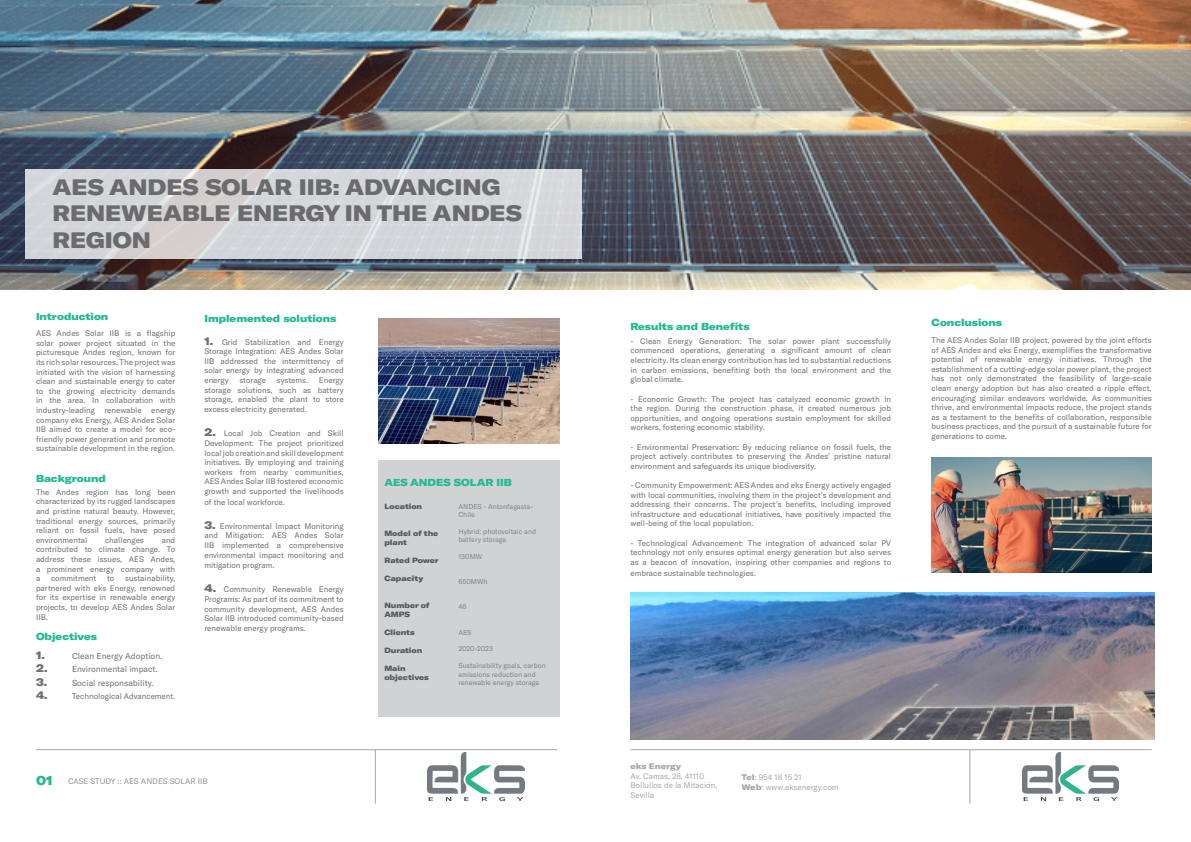
<style>
.page{position:relative;width:1191px;height:842px;background:#fff}
.page>*{position:absolute;margin:0;border:0;box-sizing:border-box;transform-origin:0 0}
.t1{font:900 expanded 22px/26.4px "GT America";color:#6b6b6e}
.t2{font:900 expanded 13px "GT America";color:#22b993}
.t3{font:900 expanded 11px "GT America";color:#6f7073}
.t4{font:900 expanded 10px "GT America";color:#22b993}
.t5{font:8.5px "GT America";color:#6f7073}
.t6{font:8px/9.6px "GT America";color:#6f7073;text-align:justify}
.t7{font:8px/9.6px "GT America";color:#a8a9ad}
.t8{font:8px "GT America";color:#939598}
.t9{font:900 expanded 8px "GT America";color:#a8a9ad}
.t10{font:900 expanded 7.5px/9px "GT America";color:#57585a}
.t11{font:7px/8.4px "GT America";color:#808285}
.s1{font-weight:900;font-stretch:expanded;font-size:11px}
.s2{font-weight:900;font-stretch:expanded}
</style>
<div class="page">
<img style="left:0;top:0;width:1190px;height:289px">
<svg style="left:25px;top:169px;width:556px;height:90px;background:#d5d6da"></svg>
<img style="left:378px;top:318px;width:181px;height:125px">
<div style="left:378px;top:460px;width:181px;height:257px;background:#d1d2d4"></div>
<hr style="left:36px;top:749px;width:521px;height:1px;background:#a8a9ad">
<hr style="left:375px;top:750px;width:1px;height:54px;background:#a8a9ad">
<img style="left:427px;top:752px;width:97px;height:49px">
<img style="left:630px;top:593px;width:525px;height:147px">
<hr style="left:630px;top:749px;width:521px;height:1px;background:#a8a9ad">
<hr style="left:969px;top:750px;width:1px;height:54px;background:#a8a9ad">
<img style="left:1022px;top:752px;width:96px;height:49px">
<img style="left:931px;top:457px;width:220px;height:115px">
<p class="t1" style="left:52px;top:173px;width:471px">AES ANDES SOLAR IIB: ADVANCING<br>RENEWEABLE ENERGY IN THE ANDES<br>REGION</p>
<p class="t4" style="left:36px;top:310px;width:74px">Introduction</p>
<p class="t6" style="left:36px;top:329px;width:141px">AES Andes Solar IIB is a flagship solar power project situated in the picturesque Andes region, known for its rich solar resources. The project was initiated with the vision of harnessing clean and sustainable energy to cater to the growing electricity demands in the area. In collaboration with industry-leading renewable energy company eks Energy, AES Andes Solar IIB aimed to create a model for eco&shy;friendly power generation and promote sustainable development in the region.</p>
<p class="t4" style="left:36px;top:472px;width:71px">Background</p>
<p class="t6" style="left:36px;top:487px;width:141px">The Andes region has long been characterized by its rugged landscapes and pristine natural beauty. However, traditional energy sources, primarily reliant on fossil fuels, have posed environmental</p>
<p class="t6" style="left:36px;top:535px;width:141px;text-indent:126px">and contributed to climate change. To address these issues, AES Andes, a prominent energy company with a</p>
<p class="t6" style="left:105px;top:535px;width:40px">challenges</p>
<p class="t6" style="left:36px;top:574px;width:141px;text-indent:89px">sustainability, partnered with eks Energy, renowned for its expertise in renewable energy projects, to develop AES Andes Solar IIB.</p>
<p class="t4" style="left:36px;top:630px;width:62px">Objectives</p>
<p class="t3" style="left:36px;top:648px;width:11px">1.</p>
<p class="t5" style="left:72px;top:651px;width:92px">Clean Energy Adoption.</p>
<p class="t5" style="left:36px;top:664px;width:123px"><span class="s1">2.</span> Environmental impact.</p>
<p class="t5" style="left:36px;top:678px;width:119px"><span class="s1">3.</span> Social responsability.</p>
<p class="t6" style="left:36px;top:691px;width:141px"><span class="s1">4.</span> Technological Advancement.</p>
<p class="t6" style="left:51px;top:574px;width:47px">commitment</p>
<p class="t6" style="left:107px;top:574px;width:9px">to</p>
<p class="t4" style="left:204px;top:312px;width:133px">Implemented solutions</p>
<p class="t6" style="left:204px;top:337px;width:141px"><span class="s1">1.</span> Grid Stabilization and Energy Storage Integration: AES Andes Solar IIB addressed the intermittency of solar energy by integrating advanced energy</p>
<p class="t6" style="left:204px;top:375px;width:141px;text-indent:114px">Energy storage solutions, such as battery storage, enabled the plant to store excess electricity generated.</p>
<p class="t6" style="left:204px;top:429px;width:141px"><span class="s1">2.</span> Local Job Creation and Skill Development: The project prioritized local job creation and skill development initiatives. By employing and training workers from nearby communities, AES Andes Solar IIB fostered economic growth and supported the livelihoods</p>
<p class="t6" style="left:204px;top:497px;width:82px">of the local workforce.</p>
<p class="t6" style="left:204px;top:521px;width:141px"><span class="s1">3.</span> Environmental Impact Monitoring and Mitigation: AES Andes Solar IIB implemented a comprehensive environmental impact monitoring and</p>
<p class="t6" style="left:204px;top:561px;width:72px">mitigation program.</p>
<p class="t6" style="left:204px;top:585px;width:141px"><span class="s1">4.</span> Community Renewable Energy Programs: As part of its commitment to community development, AES Andes Solar IIB introduced community-based renewable energy programs.</p>
<p class="t6" style="left:239px;top:375px;width:28px">storage</p>
<p class="t6" style="left:277px;top:375px;width:33px">systems.</p>
<p class="t2" style="left:36px;top:772px;width:18px">01</p>
<p class="t8" style="left:68px;top:777px;width:141px">CASE STUDY :: AES ANDES SOLAR IIB</p>
<p class="t4" style="left:384px;top:476px;width:129px">AES ANDES SOLAR IIB</p>
<p class="t10" style="left:384px;top:502px;width:39px">Location</p>
<p class="t10" style="left:384px;top:529px;width:55px">Model of the plant</p>
<p class="t10" style="left:384px;top:556px;width:56px">Rated Power</p>
<p class="t10" style="left:384px;top:574px;width:40px">Capacity</p>
<p class="t10" style="left:384px;top:601px;width:47px">Number of</p>
<p class="t10" style="left:384px;top:610px;width:27px">AMPS</p>
<p class="t10" style="left:384px;top:628px;width:32px">Clients</p>
<p class="t10" style="left:384px;top:646px;width:39px">Duration</p>
<p class="t10" style="left:384px;top:664px;width:23px">Main</p>
<p class="t10" style="left:384px;top:673px;width:46px">objectives</p>
<p class="t11" style="left:458px;top:502px;width:76px">ANDES - Antonfagasta-<br>Chile</p>
<p class="t11" style="left:458px;top:527px;width:79px">Hybrid: photovoltaic and battery storage</p>
<p class="t11" style="left:458px;top:552px;width:25px">130MW</p>
<p class="t11" style="left:458px;top:578px;width:31px">650MWh</p>
<p class="t11" style="left:458px;top:603px;width:10px">46</p>
<p class="t11" style="left:458px;top:628px;width:15px">AES</p>
<p class="t11" style="left:458px;top:645px;width:36px">2020-2023</p>
<p class="t11" style="left:458px;top:662px;width:89px">Sustainability goals, carbon emissions reduction and renewable energy storage</p>
<p class="t4" style="left:630px;top:320px;width:121px">Results and Benefits</p>
<p class="t6" style="left:630px;top:336px;width:262px">- Clean Energy Generation: The solar power plant successfully commenced operations, generating a significant amount of clean electricity. Its clean energy contribution has led to substantial reductions in carbon emissions, benefiting both the local environment and the global climate.</p>
<p class="t6" style="left:630px;top:394px;width:262px">- Economic Growth: The project has catalyzed economic growth in the region. During the construction phase, it created numerous job opportunities, and ongoing operations sustain employment for skilled workers, fostering economic stability.</p>
<p class="t6" style="left:630px;top:442px;width:262px">- Environmental Preservation: By reducing reliance on fossil fuels, the project actively contributes to preserving the Andes’ pristine natural environment and safeguards its unique biodiversity.</p>
<p class="t6" style="left:630px;top:480px;width:262px">- Community Empowerment: AES Andes and eks Energy actively engaged with local communities, involving them in the project’s development and addressing their concerns. The project’s benefits, including improved infrastructure and educational initiatives, have positively impacted the well-being of the local population.</p>
<p class="t6" style="left:630px;top:538px;width:262px">- Technological Advancement: The integration of advanced solar PV technology not only ensures optimal energy generation but also serves as a beacon of innovation, inspiring other companies and regions to</p>
<p class="t6" style="left:630px;top:568px;width:127px">embrace sustainable technologies.</p>
<p class="t4" style="left:931px;top:316px;width:72px">Conclusions</p>
<p class="t6" style="left:931px;top:335px;width:222px">The AES Andes Solar IIB project, powered by the joint efforts of AES Andes and eks Energy, exemplifies the transformative potential of renewable energy initiatives. Through the establishment of a cutting-edge solar power plant, the project has not only demonstrated the feasibility of large-scale clean energy adoption but has also created a ripple effect, encouraging similar endeavors worldwide. As communities thrive, and environmental impacts reduce, the project stands as a testament to the benefits of collaboration, responsible business practices, and the pursuit of a sustainable future for generations to come.</p>
<p class="t9" style="left:630px;top:761px;width:52px">eks Energy</p>
<p class="t7" style="left:630px;top:771px;width:88px">Av. Camas, 28, 41110<br>Bollullos de la Mitación,<br>Sevilla</p>
<p class="t7" style="left:741px;top:772px;width:62px"><span class="s2">Tel</span>: 954 18 15 21</p>
<p class="t7" style="left:741px;top:782px;width:99px"><span class="s2">Web</span>: www.eksenergy.com</p>
</div>
